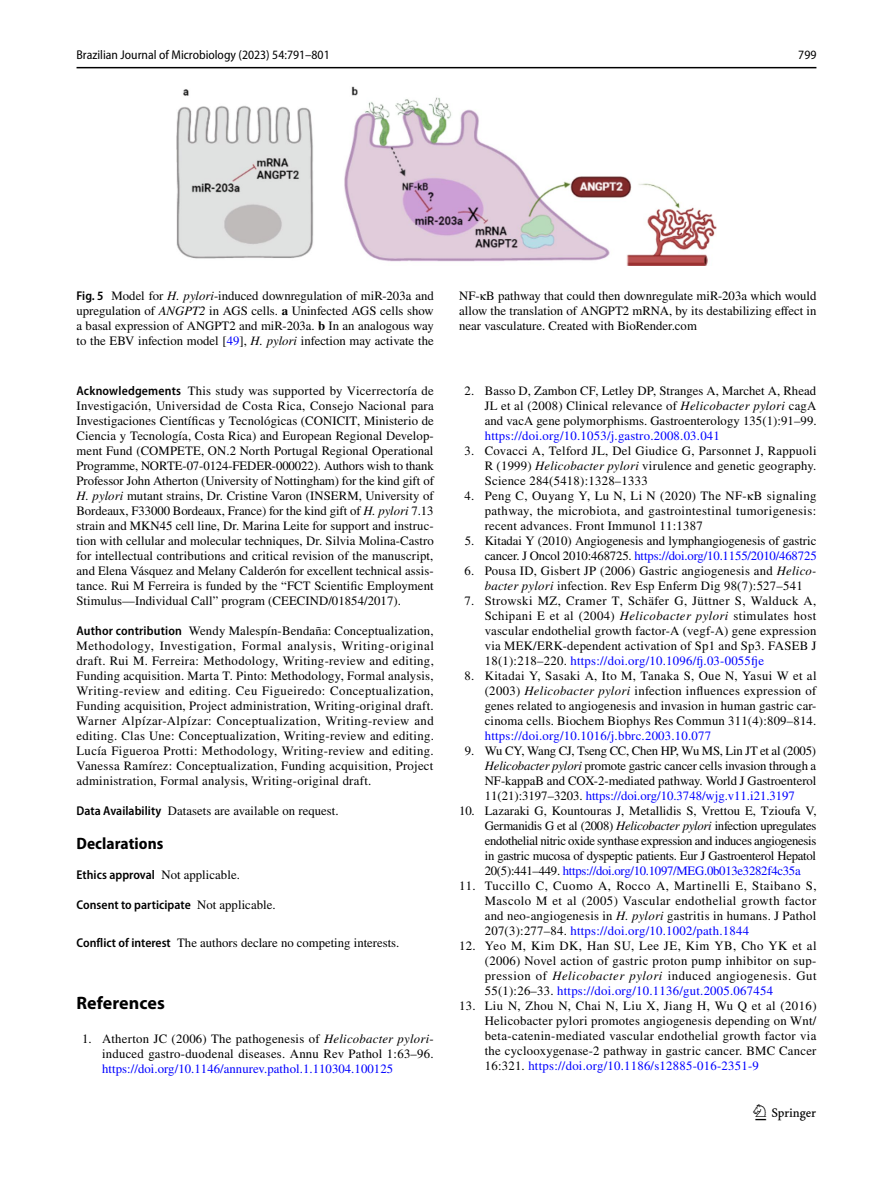
<style>
.page{position:relative;width:893px;height:1187px;background:#fff}
.page>*{position:absolute;margin:0;border:0;box-sizing:border-box;transform-origin:0 0}
.t1{font:22.5px "Springnew Regular 3";color:#000}
.t2{font:700 18px "Myriad Pro";letter-spacing:.005em;color:#000}
.t3{font:700 semi-condensed 16.5px "Myriad Pro";letter-spacing:.005em;color:#000}
.t4{font:12.75px/15px "STIX";letter-spacing:.01em;color:#000;text-align:justify}
.t5{font:12.75px "STIX";letter-spacing:.015em;color:#00f}
.t6{font:12.75px/15px "STIX";letter-spacing:-.01em;color:#000;text-align:right}
.t7{font:600 semi-condensed 12.75px "Myriad Pro";letter-spacing:.005em;color:#000}
.t8{font:semi-condensed 12.75px "Myriad Pro";color:#000}
.s1{font-family:"Myriad Pro";font-weight:600;font-stretch:semi-condensed}
.s2{font-style:italic}
.s3{font-weight:700}
.s4{color:#00f}
.s5{font-family:"STIX";font-weight:400;font-stretch:normal}
</style>
<div class="page">
<hr style="left:77px;top:67px;width:739px;height:1px;background:#000">
<img style="left:176px;top:87px;width:540px;height:178px">
<p class="t8" style="left:77px;top:48px;width:255px">Brazilian Journal of Microbiology (2023) 54:791–801</p>
<p class="t8" style="left:798px;top:48px;width:20px">799</p>
<p class="t4" style="left:77px;top:289px;width:359px"><span class="s1">Fig. 5</span> Model for <span class="s2">H. pylori</span>-induced downregulation of miR-203a and upregulation of <span class="s2">ANGPT2</span> in AGS cells. <span class="s3">a</span> Uninfected AGS cells show a basal expression of ANGPT2 and miR-203a. <span class="s3">b</span> In an analogous way to the EBV infection model [<span class="s4">49</span>], <span class="s2">H. pylori</span> infection may activate the</p>
<p class="t4" style="left:459px;top:289px;width:359px">NF-κB pathway that could then downregulate miR-203a which would allow the translation of ANGPT2 mRNA, by its destabilizing effect in near vasculature. Created with BioRender.com</p>
<p class="t4" style="left:77px;top:384px;width:359px"><span class="s1">Acknowledgements</span> This study was supported by Vicerrectoría de Investigación, Universidad de Costa Rica, Consejo Nacional para Investigaciones Científicas y Tecnológicas (CONICIT, Ministerio de Ciencia y Tecnología, Costa Rica) and European Regional Develop&shy;ment Fund (COMPETE, ON.2 North Portugal Regional Operational Programme, NORTE-07-0124-FEDER-000022). Authors wish to thank Professor John Atherton (University of Nottingham) for the kind gift of <span class="s2">H. pylori</span> mutant strains, Dr. Cristine Varon (INSERM, University of Bordeaux, F33000 Bordeaux, France) for the kind gift of <span class="s2">H. pylori</span> 7.13 strain and MKN45 cell line, Dr. Marina Leite for support and instruc&shy;tion with cellular and molecular techniques, Dr. Silvia Molina-Castro for intellectual contributions and critical revision of the manuscript, and Elena Vásquez and Melany Calderón for excellent technical assis&shy;tance. Rui M Ferreira is funded by the “FCT Scientific Employment Stimulus—Individual Call” program (CEECIND/01854/2017).</p>
<p class="t4" style="left:77px;top:624px;width:359px"><span class="s1">Author contribution</span> Wendy Malespín-Bendaña: Conceptualization, Methodology, Investigation, Formal analysis, Writing-original draft. Rui M. Ferreira: Methodology, Writing-review and editing, Funding acquisition. Marta T. Pinto: Methodology, Formal analysis, Writing-review and editing. Ceu Figueiredo: Conceptualization, Funding acquisition, Project administration, Writing-original draft.<br>Warner Alpízar-Alpízar: Conceptualization, Writing-review and editing. Clas Une: Conceptualization, Writing-review and editing.<br>Lucía Figueroa Protti: Methodology, Writing-review and editing.<br>Vanessa Ramírez: Conceptualization, Funding acquisition, Project administration, Formal analysis, Writing-original draft.</p>
<p class="t4" style="left:77px;top:804px;width:264px"><span class="s1">Data Availability</span> Datasets are available on request.</p>
<p class="t3" style="left:77px;top:834px;width:88px">Declarations</p>
<p class="t7" style="left:77px;top:868px;width:165px">Ethics approval <span class="s5">Not applicable.</span></p>
<p class="t7" style="left:77px;top:898px;width:201px">Consent to participate <span class="s5">Not applicable.</span></p>
<p class="t4" style="left:77px;top:935px;width:324px"><span class="s1">Conflict of interest</span> The authors declare no competing interests.</p>
<h2 class="t2" style="left:77px;top:991px;width:90px">References</h2>
<p class="t4" style="left:82px;top:1031px;width:353px;text-align:right">1. Atherton JC (2006) The pathogenesis of <span class="s2">Helicobacter pylori&shy;</span>induced gastro-duodenal diseases. Annu Rev Pathol 1:63–96.</p>
<p class="t5" style="left:102px;top:1059px;width:293px">https://doi.org/10.1146/annurev.pathol.1.110304.100125</p>
<p class="t4" style="left:485px;top:384px;width:333px;text-indent:-20px">2. Basso D, Zambon CF, Letley DP, Stranges A, Marchet A, Rhead JL et al (2008) Clinical relevance of <span class="s2">Helicobacter pylori</span> cagA and vacA gene polymorphisms. Gastroenterology 135(1):91–99.</p>
<p class="t5" style="left:485px;top:427px;width:237px">https://doi.org/10.1053/j.gastro.2008.03.041</p>
<p class="t4" style="left:485px;top:444px;width:333px;text-indent:-20px">3. Covacci A, Telford JL, Del Giudice G, Parsonnet J, Rappuoli R (1999) <span class="s2">Helicobacter pylori</span> virulence and genetic geography.<br>Science 284(5418):1328–1333</p>
<p class="t4" style="left:485px;top:489px;width:333px;text-indent:-20px">4. Peng C, Ouyang Y, Lu N, Li N (2020) The NF-κB signaling pathway, the microbiota, and gastrointestinal tumorigenesis: recent advances. Front Immunol 11:1387</p>
<p class="t6" style="left:465px;top:534px;width:353px">5. Kitadai Y (2010) Angiogenesis and lymphangiogenesis of gastric cancer. J Oncol 2010:468725. <span class="s4">https://doi.org/10.1155/2010/468725</span></p>
<p class="t4" style="left:465px;top:564px;width:353px;text-align:center">6. Pousa ID, Gisbert JP (2006) Gastric angiogenesis and <span class="s2">Helico&shy;bacter pylori</span> infection. Rev Esp Enferm Dig 98(7):527–541</p>
<p class="t4" style="left:485px;top:594px;width:333px;text-indent:-20px">7. Strowski MZ, Cramer T, Schäfer G, Jüttner S, Walduck A, Schipani E et al (2004) <span class="s2">Helicobacter pylori</span> stimulates host vascular endothelial growth factor-A (vegf-A) gene expression via MEK/ERK-dependent activation of Sp1 and Sp3. FASEB J 18(1):218–220. <span class="s4">https://doi.org/10.1096/fj.03-0055fje</span></p>
<p class="t4" style="left:485px;top:669px;width:333px;text-indent:-20px">8. Kitadai Y, Sasaki A, Ito M, Tanaka S, Oue N, Yasui W et al (2003) <span class="s2">Helicobacter pylori</span> infection influences expression of genes related to angiogenesis and invasion in human gastric car&shy;cinoma cells. Biochem Biophys Res Commun 311(4):809–814.</p>
<p class="t5" style="left:485px;top:727px;width:228px">https://doi.org/10.1016/j.bbrc.2003.10.077</p>
<p class="t4" style="left:485px;top:744px;width:333px;text-indent:-20px">9. Wu CY, Wang CJ, Tseng CC, Chen HP, Wu MS, Lin JT et al (2005)<br><span class="s2">Helicobacter pylori</span> promote gastric cancer cells invasion through a NF-kappaB and COX-2-mediated pathway. World J Gastroenterol 11(21):3197–3203. <span class="s4">https://doi.org/10.3748/wjg.v11.i21.3197</span></p>
<p class="t4" style="left:485px;top:804px;width:333px;text-indent:-26px">10. Lazaraki G, Kountouras J, Metallidis S, Vrettou E, Tzioufa V, Germanidis G et al (2008) <span class="s2">Helicobacter pylori</span> infection upregulates endothelial nitric oxide synthase expression and induces angiogenesis in gastric mucosa of dyspeptic patients. Eur J Gastroenterol Hepatol 20(5):441–449. <span class="s4">https://doi.org/10.1097/MEG.0b013e3282f4c35a</span></p>
<p class="t4" style="left:485px;top:879px;width:333px;text-indent:-26px">11. Tuccillo C, Cuomo A, Rocco A, Martinelli E, Staibano S, Mascolo M et al (2005) Vascular endothelial growth factor and neo-angiogenesis in <span class="s2">H. pylori</span> gastritis in humans. J Pathol 207(3):277–84. <span class="s4">https://doi.org/10.1002/path.1844</span></p>
<p class="t4" style="left:485px;top:939px;width:333px;text-indent:-26px">12. Yeo M, Kim DK, Han SU, Lee JE, Kim YB, Cho YK et al (2006) Novel action of gastric proton pump inhibitor on sup&shy;pression of <span class="s2">Helicobacter pylori</span> induced angiogenesis. Gut 55(1):26–33. <span class="s4">https://doi.org/10.1136/gut.2005.067454</span></p>
<p class="t4" style="left:485px;top:999px;width:333px;text-indent:-26px">13. Liu N, Zhou N, Chai N, Liu X, Jiang H, Wu Q et al (2016)<br>Helicobacter pylori promotes angiogenesis depending on Wnt/ beta-catenin-mediated vascular endothelial growth factor via the cyclooxygenase-2 pathway in gastric cancer. BMC Cancer 16:321. <span class="s4">https://doi.org/10.1186/s12885-016-2351-9</span></p>
<h1 class="t1" style="left:755px;top:1104px;width:62px">1 3</h1>
</div>
